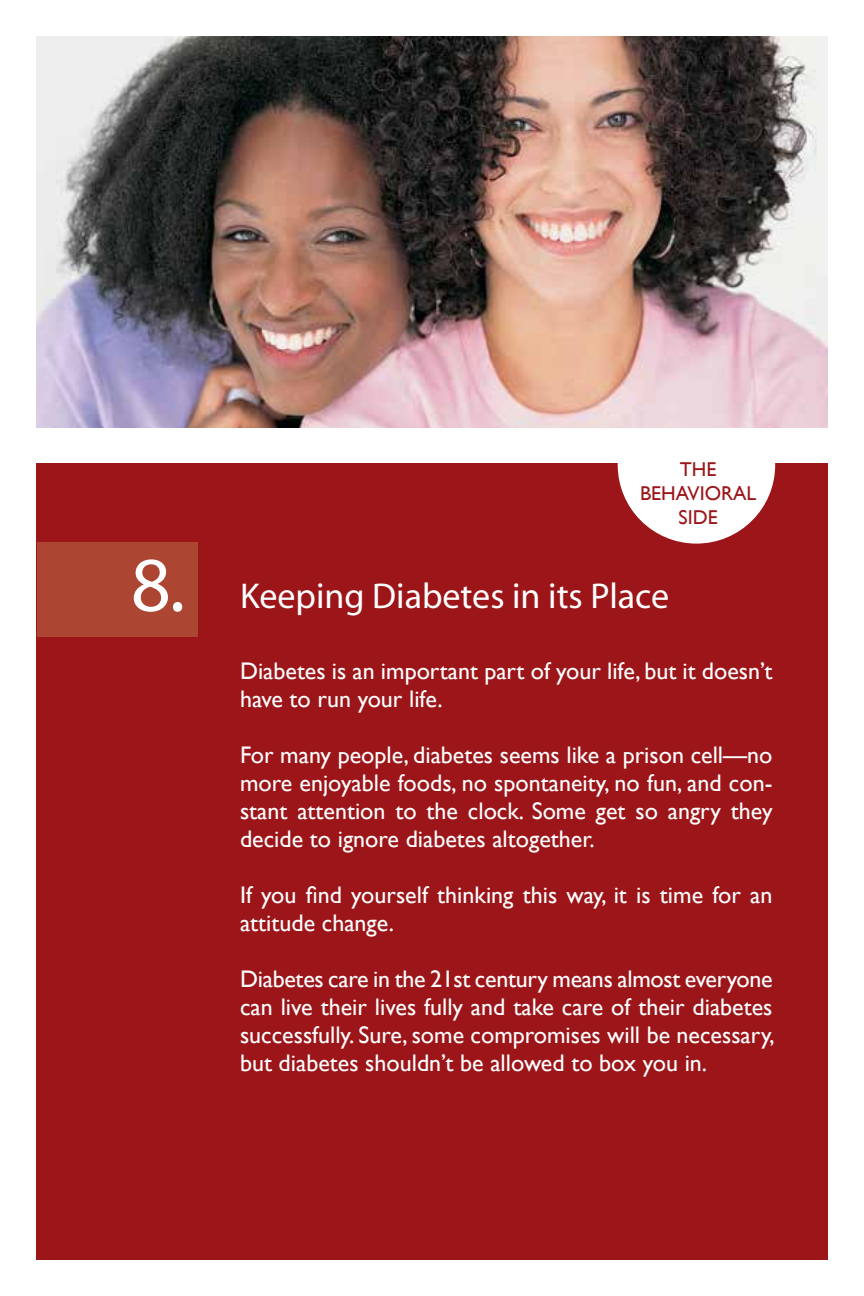
<style>
.page{position:relative;width:864px;height:1296px;background:#fff}
.page>*{position:absolute;margin:0;border:0;box-sizing:border-box;transform-origin:0 0}
.t1{font:78px "Myriad";color:#fff}
.t2{font:36px "Myriad";color:#fff}
.t3{font:24px/28px "Gill Sans";color:#fff}
.t4{font:20px/24px "Gill Sans";color:#9c1519;text-align:center}
</style>
<div class="page">
<div style="left:36px;top:463px;width:792px;height:797px;background:#9c1519"></div>
<div style="left:618px;top:386px;width:157px;height:158px;background:#fff;border-radius:50%"></div>
<div style="left:37px;top:542px;width:161px;height:94px;background:#ac4633"></div>
<img style="left:36px;top:36px;width:792px;height:392px">
<h1 class="t1" style="left:131px;top:546px;width:56px">8.</h1>
<p class="t4" style="left:640px;top:457px;width:118px">THE<br>BEHAVIORAL<br>SIDE</p>
<h2 class="t2" style="left:240px;top:578px;width:431px">Keeping Diabetes in its Place</h2>
<p class="t3" style="left:240px;top:657px;width:534px">Diabetes is an important part of your life, but it doesn’t have to run your life.</p>
<p class="t3" style="left:240px;top:741px;width:534px;text-align:justify">For many people, diabetes seems like a prison cell—no more enjoyable foods, no spontaneity, no fun, and con&shy;stant attention to the clock. Some get so angry they decide to ignore diabetes altogether.</p>
<p class="t3" style="left:240px;top:881px;width:534px">If you find yourself thinking this way, it is time for an attitude change.</p>
<p class="t3" style="left:240px;top:965px;width:536px;text-align:justify">Diabetes care in the 21st century means almost everyone can live their lives fully and take care of their diabetes successfully. Sure, some compromises will be necessary, but diabetes shouldn’t be allowed to box you in.</p>
</div>
